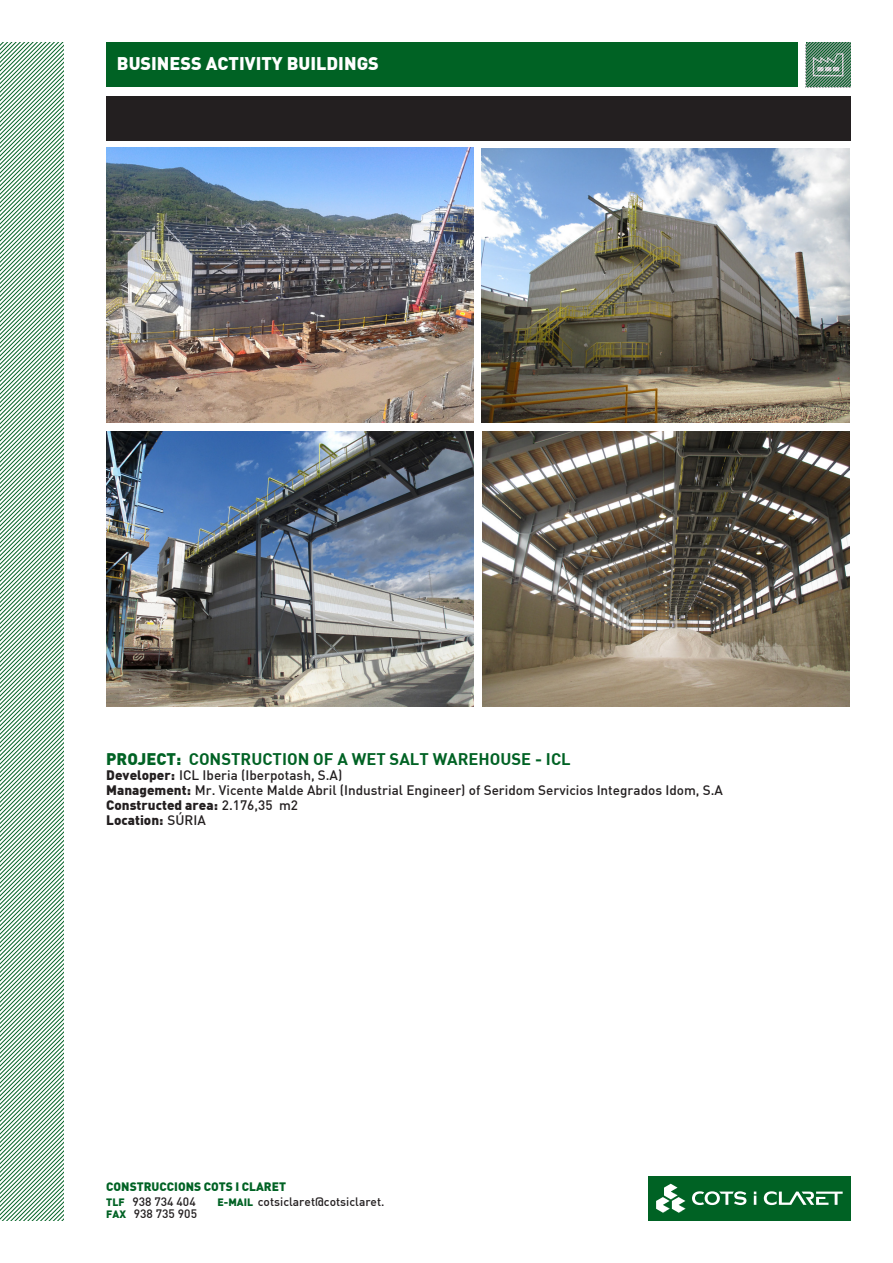
<style>
.page{position:relative;width:893px;height:1263px;background:#fff}
.page>*{position:absolute;margin:0;border:0;box-sizing:border-box;transform-origin:0 0}
.t1{font:900 18px "DIN";color:#fff}
.t2{font:16.5px "DIN Bold";color:#006224}
.t3{font:500 13.5px "DIN";color:#231f20}
.t4{font:900 13.5px "DIN";color:#231f20}
.t5{font:500 12px "DIN";color:#231f20}
.t6{font:900 12px "DIN";color:#006224}
.s1{font-family:"DIN";font-weight:900}
.s2{font-weight:900}
.s3{font-weight:500}
.s4{font-weight:900;font-size:10.5px;color:#006224}
</style>
<div class="page">
<div style="left:106px;top:43px;width:691px;height:44px;background:#006224"></div>
<div style="left:106px;top:96px;width:744px;height:44px;background:#231f20"></div>
<svg style="left:806px;top:43px;width:44px;height:44px;background:#5f8c72"></svg>
<svg style="left:0;top:43px;width:64px;height:1177px"></svg>
<div style="left:648px;top:1176px;width:202px;height:44px;background:#006224"></div>
<svg style="left:692px;top:1191px;width:54px;height:14px"></svg>
<svg style="left:764px;top:1191px;width:79px;height:14px"></svg>
<svg style="left:754px;top:1191px;width:2px;height:14px"></svg>
<svg style="left:656px;top:1184px;width:29px;height:29px"></svg>
<img style="left:107px;top:147px;width:367px;height:276px">
<img style="left:107px;top:431px;width:367px;height:276px">
<img style="left:482px;top:149px;width:367px;height:273px">
<img style="left:482px;top:431px;width:367px;height:275px">
<p class="t1" style="left:117px;top:52px;width:264px">BUSINESS ACTIVITY BUILDINGS</p>
<p class="t2" style="left:106px;top:748px;width:466px"><span class="s1">PROJECT:</span> CONSTRUCTION OF A WET SALT WAREHOUSE - ICL</p>
<p class="t3" style="left:106px;top:766px;width:238px"><span class="s2">Developer:</span> ICL Iberia (Iberpotash, S.A)</p>
<p class="t3" style="left:106px;top:781px;width:618px"><span class="s2">Management:</span> Mr. Vicente Malde Abril (Industrial Engineer) of Seridom Servicios Integrados Idom, S.A</p>
<p class="t4" style="left:106px;top:796px;width:193px">Constructed area: <span class="s3">2.176,35 m2</span></p>
<p class="t4" style="left:106px;top:811px;width:101px">Location: <span class="s3">SÚRIA</span></p>
<p class="t6" style="left:106px;top:1179px;width:181px">CONSTRUCCIONS COTS I CLARET</p>
<p class="t5" style="left:106px;top:1194px;width:91px"><span class="s4">TLF</span> 938 734 404</p>
<p class="t5" style="left:106px;top:1206px;width:92px"><span class="s4">FAX</span> 938 735 905</p>
<p class="t5" style="left:218px;top:1193px;width:168px"><span class="s4">E-MAIL</span> cotsiclaret@cotsiclaret.</p>
</div>
